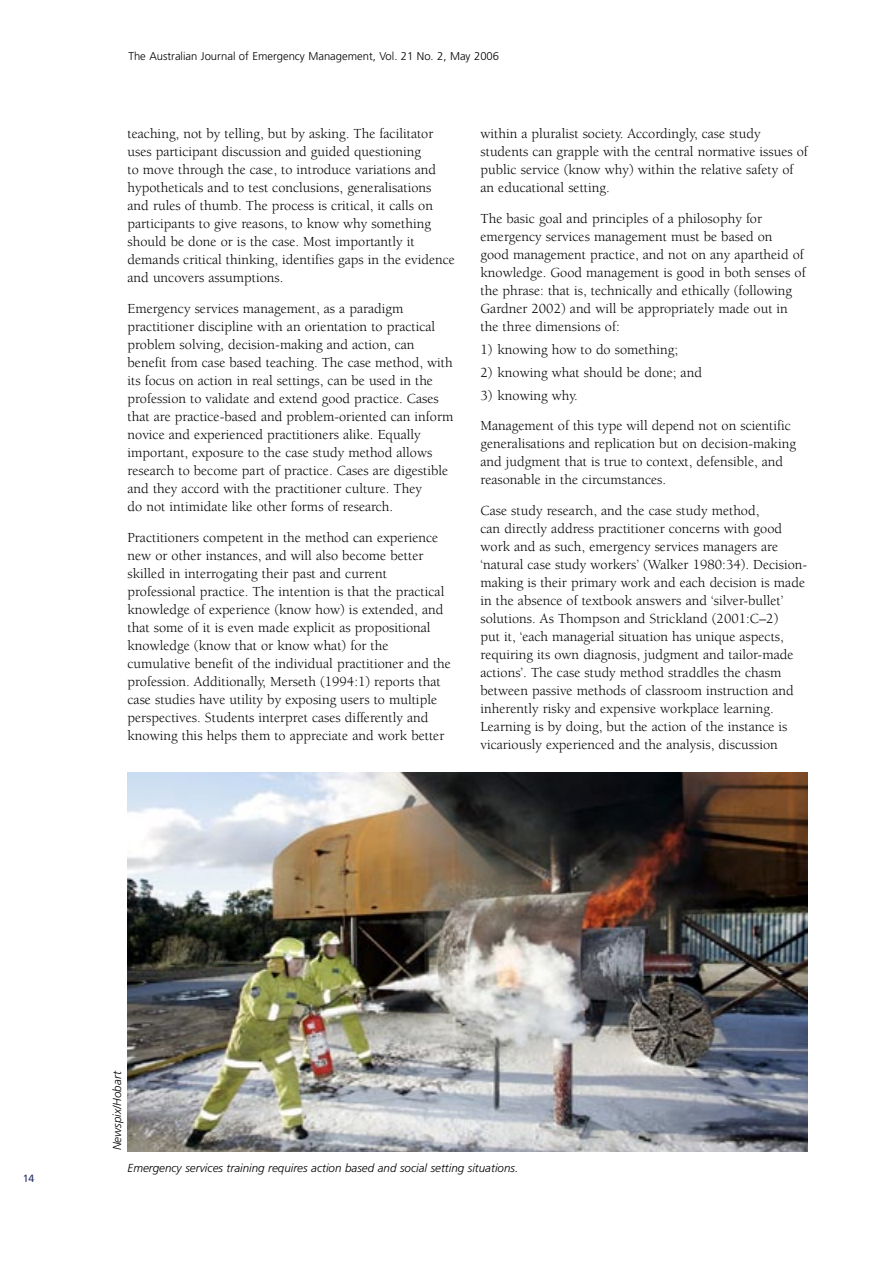
<style>
.page{position:relative;width:893px;height:1263px;background:#fff}
.page>*{position:absolute;margin:0;border:0;box-sizing:border-box;transform-origin:0 0}
.body{font:14.25px/18px "Berkeley";color:#000}
.bullet{font:14.25px "Berkeley";color:#000}
.captions{font:italic 300 11.7px "Frutiger";color:#000}
.t1{font:300 11.25px "Frutiger";color:#000}
.t2{font:10.5px "Frutiger";color:#283366}
</style>
<div class="page">
<img style="left:128px;top:772px;width:680px;height:379px">
<p class="t1" style="left:128px;top:49px;width:372px">The Australian Journal of Emergency Management, Vol. 21 No. 2, May 2006</p>
<p class="body" style="left:128px;top:125px;width:329px">teaching, not by telling, but by asking. The facilitator uses participant discussion and guided questioning<br>to move through the case, to introduce variations and hypotheticals and to test conclusions, generalisations and rules of thumb. The process is critical, it calls on participants to give reasons, to know why something should be done or is the case. Most importantly it demands critical thinking, identifies gaps in the evidence and uncovers assumptions.</p>
<p class="body" style="left:128px;top:300px;width:327px">Emergency services management, as a paradigm practitioner discipline with an orientation to practical problem solving, decision-making and action, can benefit from case based teaching. The case method, with its focus on action in real settings, can be used in the profession to validate and extend good practice. Cases that are practice-based and problem-oriented can inform novice and experienced practitioners alike. Equally important, exposure to the case study method allows research to become part of practice. Cases are digestible and they accord with the practitioner culture. They<br>do not intimidate like other forms of research.</p>
<p class="body" style="left:128px;top:529px;width:325px">Practitioners competent in the method can experience new or other instances, and will also become better skilled in interrogating their past and current professional practice. The intention is that the practical knowledge of experience (know how) is extended, and that some of it is even made explicit as propositional knowledge (know that or know what) for the cumulative benefit of the individual practitioner and the profession. Additionally, Merseth (1994:1) reports that case studies have utility by exposing users to multiple perspectives. Students interpret cases differently and knowing this helps them to appreciate and work better</p>
<p class="body" style="left:480px;top:125px;width:329px">within a pluralist society. Accordingly, case study students can grapple with the central normative issues of public service (know why) within the relative safety of an educational setting.</p>
<p class="body" style="left:480px;top:210px;width:327px">The basic goal and principles of a philosophy for emergency services management must be based on<br>good management practice, and not on any apartheid of knowledge. Good management is good in both senses of the phrase: that is, technically and ethically (following Gardner 2002) and will be appropriately made out in the three dimensions of:</p>
<p class="bullet" style="left:480px;top:342px;width:199px">1) knowing how to do something;</p>
<p class="bullet" style="left:480px;top:365px;width:223px">2) knowing what should be done; and</p>
<p class="bullet" style="left:480px;top:388px;width:99px">3) knowing why.</p>
<p class="body" style="left:480px;top:417px;width:317px">Management of this type will depend not on scientific generalisations and replication but on decision-making and judgment that is true to context, defensible, and reasonable in the circumstances.</p>
<p class="body" style="left:480px;top:502px;width:328px">Case study research, and the case study method,<br>can directly address practitioner concerns with good work and as such, emergency services managers are ‘natural case study workers’ (Walker 1980:34). Decision&shy;making is their primary work and each decision is made in the absence of textbook answers and ‘silver-bullet’ solutions. As Thompson and Strickland (2001:C–2)<br>put it, ‘each managerial situation has unique aspects, requiring its own diagnosis, judgment and tailor-made actions’. The case study method straddles the chasm between passive methods of classroom instruction and inherently risky and expensive workplace learning.<br>Learning is by doing, but the action of the instance is vicariously experienced and the analysis, discussion</p>
<p class="t2" style="left:23px;top:1172px;width:13px">14</p>
<p class="captions" style="left:110px;top:1150px;width:81px;rotate:-90deg">Newspix/Hobart</p>
<p class="captions" style="left:128px;top:1162px;width:392px">Emergency services training requires action based and social setting situations.</p>
</div>
